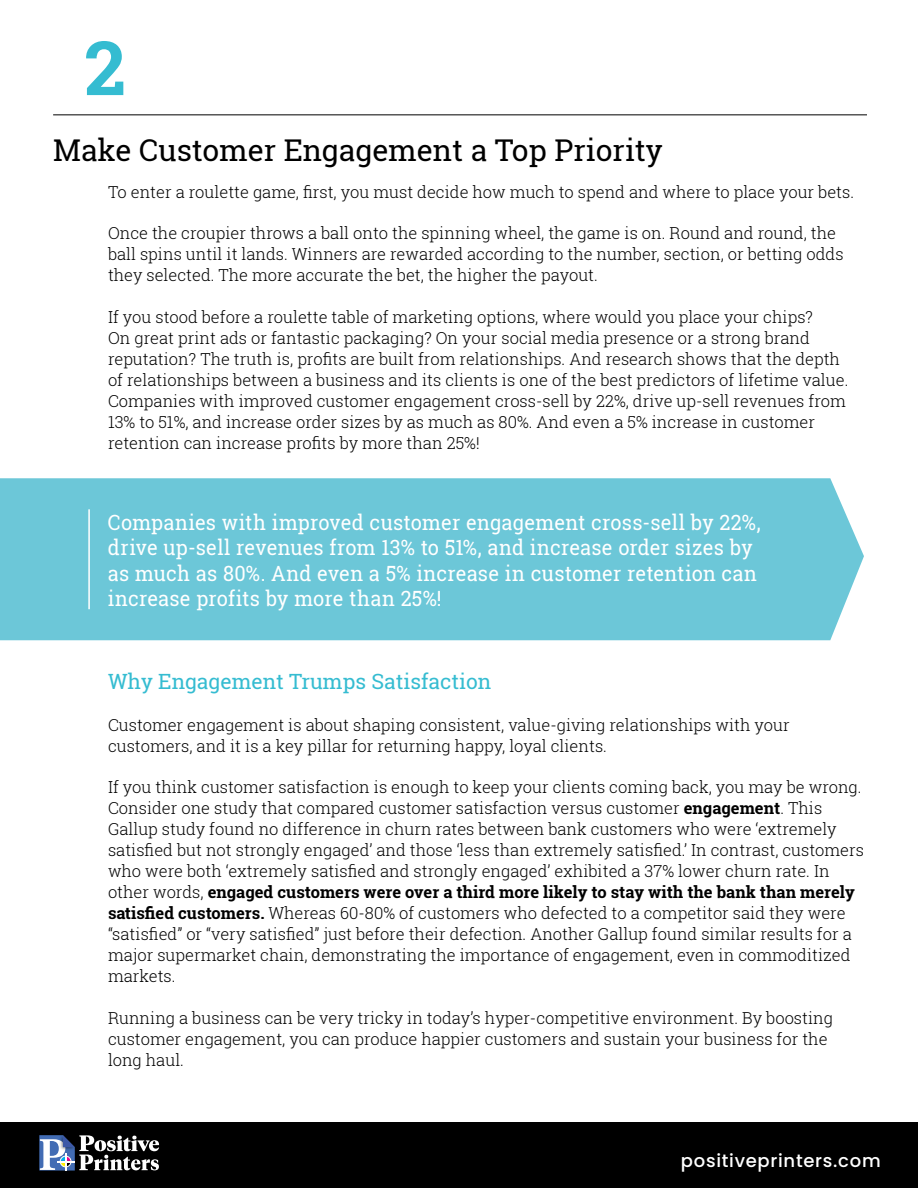
<style>
.page{position:relative;width:918px;height:1188px;background:#fff}
.page>*{position:absolute;margin:0;border:0;box-sizing:border-box;transform-origin:0 0}
.t1{font:700 75px "Roboto Slab";color:#35bcd1}
.t2{font:30px "Roboto Slab";color:#000}
.t3{font:21px/25.5px "Roboto Slab";letter-spacing:.01em;color:#fff;scale:.95 1}
.t4{font:21px "Roboto Slab";color:#35bcd1}
.t5{font:500 18px "Poppins";letter-spacing:.04em;color:#fff}
.t6{font:300 16.5px/21px "Roboto Slab";color:#000}
.s1{font-weight:700}
</style>
<div class="page">
<div style="left:0;top:1122px;width:918px;height:66px;background:#000"></div>
<svg style="left:39px;top:1135px;width:120px;height:36px"></svg>
<div style="left:60px;top:1156px;width:11px;height:11px;border:1px solid #fff;border-radius:50%"></div>
<hr style="left:53px;top:114px;width:814px;height:1px;background:#000">
<div style="left:0;top:478px;width:864px;height:162px;background:#6cc7d8"></div>
<hr style="left:88px;top:509px;width:2px;height:100px;background:#fff">
<h1 class="t1" style="left:84px;top:16px;width:43px">2</h1>
<h2 class="t2" style="left:53px;top:129px;width:611px">Make Customer Engagement a Top Priority</h2>
<p class="t6" style="left:108px;top:181px;width:748px">To enter a roulette game, first, you must decide how much to spend and where to place your bets.</p>
<p class="t6" style="left:108px;top:222px;width:737px">Once the croupier throws a ball onto the spinning wheel, the game is on. Round and round, the ball spins until it lands. Winners are rewarded according to the number, section, or betting odds they selected. The more accurate the bet, the higher the payout.</p>
<p class="t6" style="left:108px;top:306px;width:742px">If you stood before a roulette table of marketing options, where would you place your chips?<br>On great print ads or fantastic packaging? On your social media presence or a strong brand reputation? The truth is, profits are built from relationships. And research shows that the depth of relationships between a business and its clients is one of the best predictors of lifetime value.<br>Companies with improved customer engagement cross-sell by 22%, drive up-sell revenues from 13% to 51%, and increase order sizes by as much as 80%. And even a 5% increase in customer retention can increase profits by more than 25%!</p>
<p class="t3" style="left:108px;top:509px;width:689px">Companies with improved customer engagement cross-sell by 22%, drive up-sell revenues from 13% to 51%, and increase order sizes by as much as 80%. And even a 5% increase in customer retention can increase profits by more than 25%!</p>
<p class="t4" style="left:108px;top:667px;width:385px">Why Engagement Trumps Satisfaction</p>
<p class="t6" style="left:108px;top:714px;width:683px">Customer engagement is about shaping consistent, value-giving relationships with your customers, and it is a key pillar for returning happy, loyal clients.</p>
<p class="t6" style="left:108px;top:776px;width:757px">If you think customer satisfaction is enough to keep your clients coming back, you may be wrong.<br>Consider one study that compared customer satisfaction versus customer <span class="s1">engagement</span>. This Gallup study found no difference in churn rates between bank customers who were ‘extremely satisfied but not strongly engaged’ and those ‘less than extremely satisfied.’ In contrast, customers who were both ‘extremely satisfied and strongly engaged’ exhibited a 37% lower churn rate. In other words, <span class="s1">engaged customers were over a third more likely to stay with the bank than merely satisfied customers.</span> Whereas 60-80% of customers who defected to a competitor said they were “satisfied” or “very satisfied” just before their defection. Another Gallup found similar results for a major supermarket chain, demonstrating the importance of engagement, even in commoditized markets.</p>
<p class="t6" style="left:108px;top:1007px;width:727px">Running a business can be very tricky in today’s hyper-competitive environment. By boosting customer engagement, you can produce happier customers and sustain your business for the long haul.</p>
<p class="t5" style="left:681px;top:1151px;width:201px">positiveprinters.com</p>
</div>
